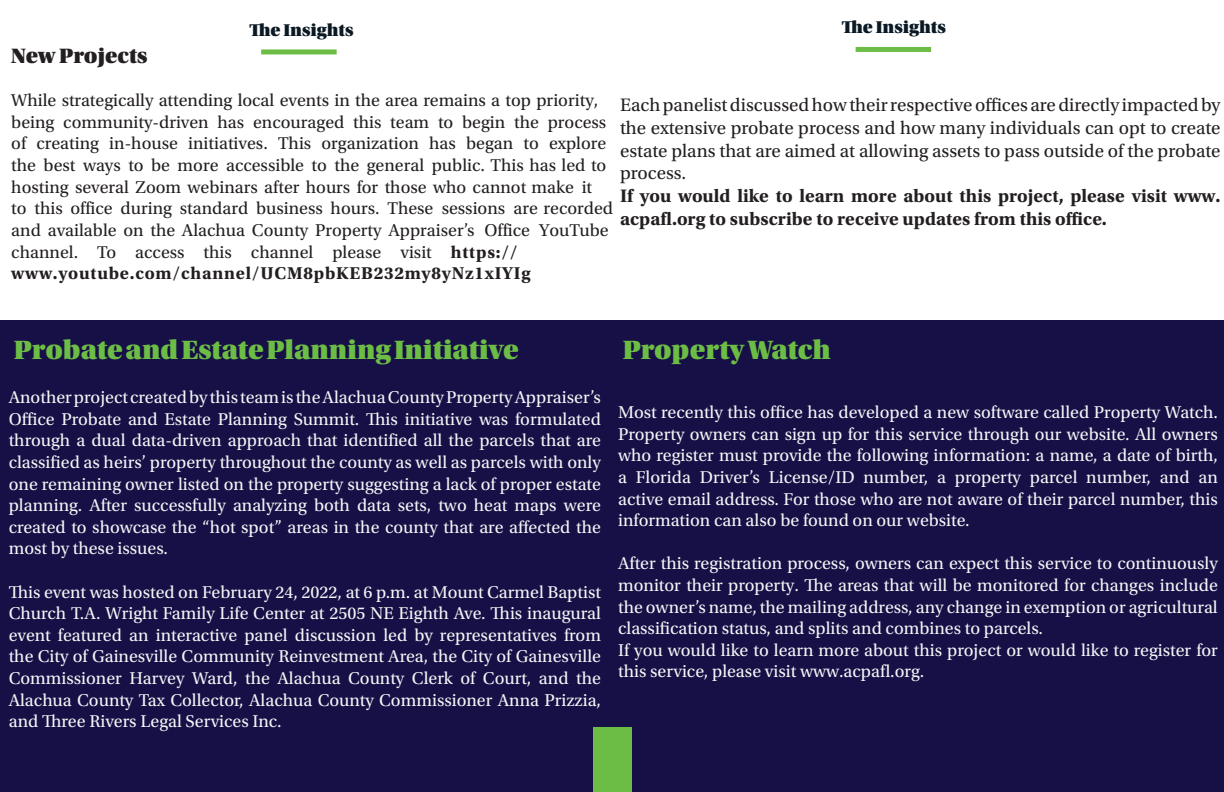
<style>
.page{position:relative;width:1224px;height:792px;background:#fff}
.page>*{position:absolute;margin:0;border:0;box-sizing:border-box;transform-origin:0 0}
.Body_Text{font:28px "Utopia Std Black Headline";color:#6cbd45}
.Body_Text-2{font:22px "Utopia Std Black Headline";color:#231f20}
.Body_Text-3{font:19px/22.8px "Utopia Std";color:#231f20;text-align:justify}
.Body_Text-4{font:700 19px/22.8px "Utopia Std";color:#231f20}
.Body_Text-5{font:18px/21.6px "Utopia Std";color:#f3f6f7;text-align:justify}
.Body_Text-6{font:18px/21.6px "Utopia Std";color:#231f20}
.Page_Detail{font:18px "Utopia Std Black Headline";color:#0a1923}
.Body_Text-7{font:18px "Utopia Std Black Headline";color:#0a1923}
.s1{font-weight:700}
</style>
<div class="page">
<div style="left:0;top:321px;width:1224px;height:471px;background:#171046"></div>
<div style="left:593px;top:728px;width:38px;height:64px;background:#6cbd45"></div>
<div style="left:261px;top:49px;width:76px;height:5px;background:#6cbd45"></div>
<div style="left:856px;top:47px;width:75px;height:5px;background:#6cbd45"></div>
<p class="Body_Text-7" style="left:249px;top:20px;width:105px">The Insights</p>
<p class="Page_Detail" style="left:842px;top:18px;width:105px">The Insights</p>
<p class="Body_Text-2" style="left:11px;top:44px;width:138px">New Projects</p>
<p class="Body_Text-6" style="left:11px;top:90px;width:603px">While strategically attending local events in the area remains a top priority, being community-driven has encouraged this team to begin the process of creating in-house initiatives. This organization has began to explore the best ways to be more accessible to the general public. This has led to hosting several Zoom webinars after hours for those who cannot make it<br>to this office during standard business hours. These sessions are recorded and available on the Alachua County Property Appraiser’s Office YouTube channel. To access this channel please visit <span class="s1">https:// www.youtube.com/channel/UCM8pbKEB232my8yNz1xIYIg</span></p>
<p class="Body_Text-3" style="left:620px;top:94px;width:602px">Each panelist discussed how their respective offices are directly impacted by the extensive probate process and how many individuals can opt to create estate plans that are aimed at allowing assets to pass outside of the probate process.</p>
<p class="Body_Text-4" style="left:620px;top:185px;width:602px">If you would like to learn more about this project, please visit www. acpafl.org to subscribe to receive updates from this office.</p>
<p class="Body_Text" style="left:14px;top:335px;width:506px">Probate and Estate Planning Initiative</p>
<p class="Body_Text-5" style="left:9px;top:387px;width:594px">Another project created by this team is the Alachua County Property Appraiser’s Office Probate and Estate Planning Summit. This initiative was formulated through a dual data-driven approach that identified all the parcels that are classified as heirs’ property throughout the county as well as parcels with only one remaining owner listed on the property suggesting a lack of proper estate planning. After successfully analyzing both data sets, two heat maps were created to showcase the “hot spot” areas in the county that are affected the most by these issues.</p>
<p class="Body_Text-5" style="left:9px;top:581px;width:594px">This event was hosted on February 24, 2022, at 6 p.m. at Mount Carmel Baptist Church T.A. Wright Family Life Center at 2505 NE Eighth Ave. This inaugural event featured an interactive panel discussion led by representatives from the City of Gainesville Community Reinvestment Area, the City of Gainesville Commissioner Harvey Ward, the Alachua County Clerk of Court, and the Alachua County Tax Collector, Alachua County Commissioner Anna Prizzia, and Three Rivers Legal Services Inc.</p>
<p class="Body_Text" style="left:623px;top:336px;width:209px">Property Watch</p>
<p class="Body_Text-5" style="left:618px;top:402px;width:601px">Most recently this office has developed a new software called Property Watch.<br>Property owners can sign up for this service through our website. All owners who register must provide the following information: a name, a date of birth, a Florida Driver’s License/ID number, a property parcel number, and an active email address. For those who are not aware of their parcel number, this information can also be found on our website.</p>
<p class="Body_Text-5" style="left:618px;top:553px;width:601px">After this registration process, owners can expect this service to continuously monitor their property. The areas that will be monitored for changes include the owner’s name, the mailing address, any change in exemption or agricultural classification status, and splits and combines to parcels.</p>
<p class="Body_Text-5" style="left:618px;top:639px;width:601px">If you would like to learn more about this project or would like to register for this service, please visit www.acpafl.org.</p>
</div>
